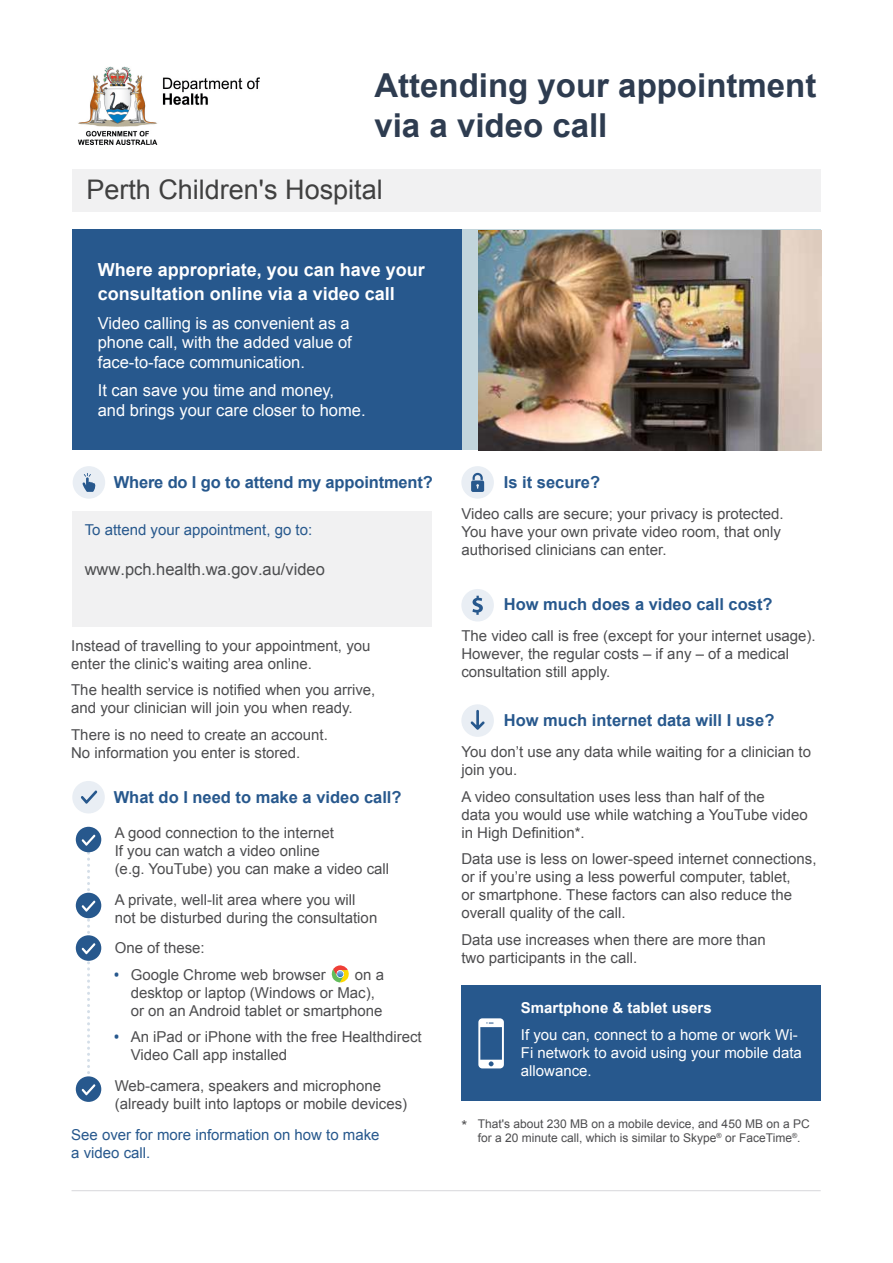
<style>
.page{position:relative;width:893px;height:1263px;background:#fff}
.page>*{position:absolute;margin:0;border:0;box-sizing:border-box;transform-origin:0 0}
.t1{font:700 33px/39.6px "Arial";color:#2e3c50}
.t2{font:27px "Arial";color:#404040}
.t3{font:700 18px/24px "Arial";color:#fff}
.t4{font:16.5px/19.8px "Arial";color:#fff}
.t5{font:700 16.5px "Arial";color:#27588d}
.t6{font:16.5px "Arial";color:#4c4d4f}
.t7{font:15px/18px "Arial";color:#4d4d4f}
.t8{font:15px/18px "Arial";color:#fff}
.t9{font:15px/18px "Arial";color:#27588d}
.t10{font:700 15px "Arial";color:#fff}
.t11{font:12px/14.4px "Arial";color:#4d4d4f}
.s1{font-family:"Open Sans";font-weight:600;color:#27588d}
.s2{font-size:15px}
</style>
<div class="page">
<div style="left:72px;top:169px;width:749px;height:43px;background:#f1f1f2"></div>
<div style="left:72px;top:230px;width:390px;height:220px;background:#27588d"></div>
<div style="left:72px;top:511px;width:359px;height:116px;background:#f1f1f2"></div>
<div style="left:76px;top:827px;width:25px;height:25px;background:#27588d;border-radius:50%"></div>
<div style="left:76px;top:893px;width:25px;height:25px;background:#27588d;border-radius:50%"></div>
<div style="left:76px;top:935px;width:25px;height:26px;background:#27588d;border-radius:50%"></div>
<div style="left:76px;top:1076px;width:25px;height:26px;background:#27588d;border-radius:50%"></div>
<svg style="left:82px;top:834px;width:13px;height:262px"></svg>
<div style="left:72px;top:781px;width:33px;height:32px;background:#e9eef4;border-radius:50%"></div>
<svg style="left:81px;top:790px;width:16px;height:14px"></svg>
<svg style="left:331px;top:965px;width:18px;height:18px"></svg>
<hr style="left:72px;top:1190px;width:749px;height:1px;background:#d7d7db">
<div style="left:461px;top:985px;width:360px;height:116px;background:#27588d"></div>
<svg style="left:478px;top:1018px;width:26px;height:50px"></svg>
<div style="left:461px;top:466px;width:33px;height:33px;background:#e9eef4;border-radius:50%"></div>
<svg style="left:471px;top:473px;width:13px;height:19px"></svg>
<div style="left:461px;top:589px;width:33px;height:32px;background:#e9eef4;border-radius:50%"></div>
<svg style="left:472px;top:596px;width:11px;height:19px"></svg>
<div style="left:461px;top:704px;width:33px;height:33px;background:#e9eef4;border-radius:50%"></div>
<svg style="left:471px;top:710px;width:14px;height:20px"></svg>
<div style="left:73px;top:466px;width:32px;height:33px;background:#e9eef4;border-radius:50%"></div>
<svg style="left:82px;top:473px;width:14px;height:19px"></svg>
<img style="left:78px;top:67px;width:182px;height:77px">
<div style="left:462px;top:230px;width:359px;height:220px;background:#c2d5dc"></div>
<img style="left:479px;top:231px;width:342px;height:219px">
<h1 class="t1" style="left:374px;top:67px;width:443px">Attending your appointment via a video call</h1>
<h2 class="t2" style="left:86px;top:172px;width:298px">Perth Children's Hospital</h2>
<p class="t3" style="left:98px;top:258px;width:329px">Where appropriate, you can have your consultation online via a video call</p>
<p class="t4" style="left:98px;top:313px;width:256px">Video calling is as convenient as a phone call, with the added value of face-to-face communication.</p>
<p class="t4" style="left:98px;top:381px;width:269px">It can save you time and money, and brings your care closer to home.</p>
<p class="t5" style="left:114px;top:471px;width:321px">Where do I go to attend my appointment?</p>
<p class="t9" style="left:85px;top:521px;width:229px">To attend your appointment, go to:</p>
<p class="t6" style="left:85px;top:558px;width:242px">www.pch.health.wa.gov.au/video</p>
<p class="t7" style="left:71px;top:637px;width:301px">Instead of travelling to your appointment, you enter the clinic’s waiting area online.</p>
<p class="t7" style="left:71px;top:681px;width:306px">The health service is notified when you arrive, and your clinician will join you when ready.</p>
<p class="t7" style="left:71px;top:726px;width:258px">There is no need to create an account.<br>No information you enter is stored.</p>
<p class="t5" style="left:114px;top:786px;width:289px">What do I need to make a video call?</p>
<p class="t7" style="left:115px;top:824px;width:276px">A good connection to the internet<br>If you can watch a video online<br>(e.g. YouTube) you can make a video call</p>
<p class="t7" style="left:115px;top:890px;width:264px">A private, well-lit area where you will not be disturbed during the consultation</p>
<p class="t7" style="left:115px;top:939px;width:92px">One of these:</p>
<p class="t7" style="left:114px;top:966px;width:214px"><span class="s1">•</span> Google Chrome web browser</p>
<p class="t7" style="left:131px;top:966px;width:255px;text-indent:224px">on a desktop or laptop (Windows or Mac), or on an Android tablet or smartphone</p>
<p class="t7" style="left:131px;top:1028px;width:292px;text-indent:-17px"><span class="s1">•</span> An iPad or iPhone with the free Healthdirect<br>Video Call app installed</p>
<p class="t7" style="left:115px;top:1077px;width:294px">Web-camera, speakers and microphone (already built into laptops or mobile devices)</p>
<p class="t9" style="left:71px;top:1126px;width:310px">See over for more information on how to make a video call.</p>
<p class="t5" style="left:504px;top:471px;width:98px">Is it secure?</p>
<p class="t7" style="left:461px;top:505px;width:324px">Video calls are secure; your privacy is protected.<br>You have your own private video room, that only authorised clinicians can enter.</p>
<p class="t5" style="left:504px;top:593px;width:270px">How much does a video call cost?</p>
<p class="t7" style="left:461px;top:627px;width:356px">The video call is free (except for your internet usage).<br>However, the regular costs – if any – of a medical consultation still apply.</p>
<p class="t5" style="left:504px;top:709px;width:272px">How much internet data will I use?</p>
<p class="t7" style="left:461px;top:743px;width:351px">You don’t use any data while waiting for a clinician to join you.</p>
<p class="t7" style="left:461px;top:787px;width:348px">A video consultation uses less than half of the<br>data you would use while watching a YouTube video in High Definition*.</p>
<p class="t7" style="left:461px;top:850px;width:357px">Data use is less on lower-speed internet connections, or if you’re using a less powerful computer, tablet,<br>or smartphone. These factors can also reduce the overall quality of the call.</p>
<p class="t7" style="left:461px;top:930px;width:306px">Data use increases when there are more than two participants in the call.</p>
<p class="t10" style="left:521px;top:998px;width:192px">Smartphone &amp; tablet users</p>
<p class="t8" style="left:521px;top:1026px;width:282px">If you can, connect to a home or work Wi-<br>Fi network to avoid using your mobile data allowance.</p>
<p class="t11" style="left:478px;top:1117px;width:333px;text-indent:-16px"><span class="s2">*</span> That's about 230 MB on a mobile device, and 450 MB on a PC for a 20 minute call, which is similar to Skype<sup>®</sup> or FaceTime<sup>®</sup>.</p>
</div>
